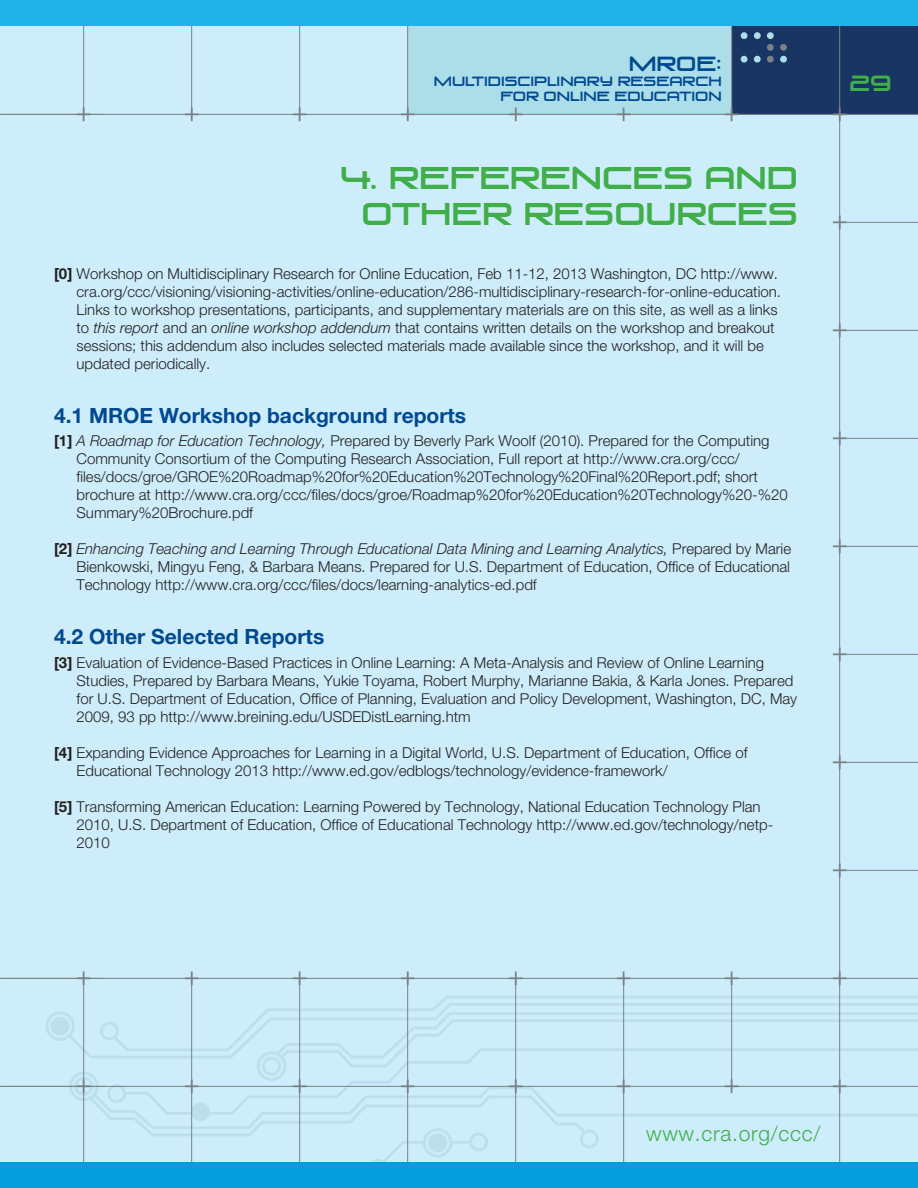
<style>
.page{position:relative;width:918px;height:1188px;background:#ceedfb}
.page>*{position:absolute;margin:0;border:0;box-sizing:border-box;transform-origin:0 0}
.t1{font:30px/36px "Venus Rising";color:#40ae49;text-align:right}
.t2{font:700 21px "Helvetica Neue";color:#014990}
.t3{font:300 21px "Helvetica Neue";letter-spacing:.035em;color:#40ae49}
.t4{font:21px "Venus Rising";color:#40ae49}
.t5{font:19.5px "Venus Rising";color:#014990}
.t6{font:300 15px/18px "Helvetica Neue";color:#231f20}
.t7{font:12.75px/15.3px "Venus Rising";color:#014990;text-align:right}
.s1{font-weight:700}
.s2{font-style:italic}
</style>
<div class="page">
<div style="left:408px;top:16px;width:326px;height:98px;background:#abdee9"></div>
<svg style="left:55px;top:994px;width:863px;height:168px"></svg>
<div style="left:101px;top:1023px;width:16px;height:16px;background:#ccecfa;border-radius:50%"></div>
<div style="left:100px;top:1022px;width:19px;height:18px;border:3px solid #70aaae;border-radius:50%"></div>
<div style="left:109px;top:1086px;width:16px;height:16px;background:#ccecfa;border-radius:50%"></div>
<div style="left:107px;top:1084px;width:19px;height:19px;border:3px solid #70aaae;border-radius:50%"></div>
<div style="left:193px;top:1104px;width:16px;height:16px;background:#bbdfeb;border-radius:50%"></div>
<div style="left:191px;top:1102px;width:19px;height:19px;border:3px solid #70aaae;border-radius:50%"></div>
<div style="left:368px;top:1159px;width:19px;height:19px;border:3px solid #70aaae;border-radius:50%"></div>
<svg style="left:47px;top:1013px;width:26px;height:26px"></svg>
<div style="left:45px;top:1011px;width:30px;height:30px;border:3px solid #70aaae;border-radius:50%"></div>
<div style="left:52px;top:1018px;width:16px;height:16px;background:#bbdfeb;border-radius:50%"></div>
<div style="left:51px;top:1017px;width:19px;height:19px;border:3px solid #70aaae;border-radius:50%"></div>
<svg style="left:424px;top:1129px;width:27px;height:27px"></svg>
<div style="left:423px;top:1128px;width:29px;height:30px;border:3px solid #70aaae;border-radius:50%"></div>
<div style="left:430px;top:1135px;width:16px;height:16px;background:#bbdfeb;border-radius:50%"></div>
<div style="left:428px;top:1133px;width:19px;height:19px;border:3px solid #70aaae;border-radius:50%"></div>
<svg style="left:258px;top:1053px;width:27px;height:27px"></svg>
<div style="left:257px;top:1051px;width:29px;height:30px;border:3px solid #70aaae;border-radius:50%"></div>
<div style="left:264px;top:1058px;width:16px;height:16px;background:#ccecfa;border-radius:50%"></div>
<div style="left:262px;top:1057px;width:19px;height:19px;border:3px solid #70aaae;border-radius:50%"></div>
<svg style="left:70px;top:1073px;width:27px;height:27px"></svg>
<div style="left:69px;top:1072px;width:30px;height:29px;border:3px solid #70aaae;border-radius:50%"></div>
<div style="left:74px;top:1077px;width:19px;height:19px;border:3px solid #70aaae;border-radius:50%"></div>
<div style="left:471px;top:1134px;width:16px;height:16px;background:#ccecfa;border-radius:50%"></div>
<div style="left:469px;top:1133px;width:19px;height:18px;border:3px solid #70aaae;border-radius:50%"></div>
<div style="left:580px;top:1130px;width:19px;height:18px;border:3px solid #70aaae;border-radius:50%"></div>
<div style="left:732px;top:6px;width:186px;height:108px;background:#193563"></div>
<div style="left:741px;top:32px;width:7px;height:7px;background:#abdee9;border-radius:50%"></div>
<div style="left:741px;top:56px;width:7px;height:7px;background:#abdee9;border-radius:50%"></div>
<div style="left:754px;top:32px;width:7px;height:7px;background:#abdee9;border-radius:50%"></div>
<div style="left:754px;top:56px;width:7px;height:7px;background:#abdee9;border-radius:50%"></div>
<div style="left:767px;top:44px;width:7px;height:7px;background:#7a8187;border-radius:50%"></div>
<div style="left:767px;top:32px;width:7px;height:7px;background:#abdee9;border-radius:50%"></div>
<div style="left:767px;top:56px;width:7px;height:7px;background:#7a8187;border-radius:50%"></div>
<div style="left:780px;top:44px;width:7px;height:7px;background:#7a8187;border-radius:50%"></div>
<div style="left:780px;top:56px;width:7px;height:7px;background:#abdee9;border-radius:50%"></div>
<hr style="left:0;top:114px;width:105px;height:1px;background:#7a8187">
<hr style="left:0;top:978px;width:105px;height:1px;background:#7a8187">
<hr style="left:0;top:1086px;width:105px;height:1px;background:#7a8187">
<hr style="left:83px;top:0;width:1px;height:115px;background:#7a8187">
<hr style="left:191px;top:0;width:1px;height:116px;background:#7a8187">
<hr style="left:299px;top:0;width:1px;height:116px;background:#7a8187">
<hr style="left:407px;top:0;width:1px;height:116px;background:#7a8187">
<hr style="left:731px;top:0;width:1px;height:115px;background:#7a8187">
<hr style="left:1px;top:114px;width:917px;height:1px;background:#7a8187">
<hr style="left:839px;top:222px;width:79px;height:1px;background:#7a8187">
<hr style="left:839px;top:330px;width:79px;height:1px;background:#7a8187">
<hr style="left:840px;top:438px;width:78px;height:1px;background:#7a8187">
<hr style="left:840px;top:546px;width:78px;height:1px;background:#7a8187">
<hr style="left:840px;top:654px;width:78px;height:1px;background:#7a8187">
<hr style="left:839px;top:762px;width:79px;height:1px;background:#7a8187">
<hr style="left:840px;top:870px;width:78px;height:1px;background:#7a8187">
<hr style="left:1px;top:978px;width:917px;height:1px;background:#7a8187">
<hr style="left:1px;top:1086px;width:917px;height:1px;background:#7a8187">
<svg style="left:77px;top:107px;width:13px;height:14px"></svg>
<svg style="left:185px;top:107px;width:14px;height:14px"></svg>
<svg style="left:293px;top:107px;width:13px;height:14px"></svg>
<svg style="left:401px;top:107px;width:14px;height:14px"></svg>
<svg style="left:509px;top:107px;width:14px;height:14px"></svg>
<svg style="left:617px;top:107px;width:13px;height:14px"></svg>
<svg style="left:725px;top:107px;width:13px;height:14px"></svg>
<svg style="left:833px;top:107px;width:14px;height:14px"></svg>
<svg style="left:833px;top:215px;width:14px;height:14px"></svg>
<svg style="left:833px;top:323px;width:14px;height:14px"></svg>
<svg style="left:833px;top:431px;width:14px;height:14px"></svg>
<svg style="left:833px;top:539px;width:14px;height:14px"></svg>
<svg style="left:833px;top:647px;width:14px;height:14px"></svg>
<svg style="left:833px;top:755px;width:14px;height:14px"></svg>
<svg style="left:833px;top:863px;width:14px;height:14px"></svg>
<svg style="left:77px;top:1079px;width:13px;height:14px"></svg>
<svg style="left:185px;top:1079px;width:14px;height:14px"></svg>
<svg style="left:293px;top:1079px;width:13px;height:14px"></svg>
<svg style="left:401px;top:1079px;width:14px;height:14px"></svg>
<svg style="left:509px;top:1079px;width:14px;height:14px"></svg>
<svg style="left:617px;top:1079px;width:13px;height:14px"></svg>
<svg style="left:725px;top:1079px;width:13px;height:14px"></svg>
<svg style="left:833px;top:1079px;width:14px;height:14px"></svg>
<hr style="left:191px;top:977px;width:1px;height:211px;background:#7a8187">
<hr style="left:299px;top:977px;width:1px;height:211px;background:#7a8187">
<hr style="left:407px;top:978px;width:1px;height:210px;background:#7a8187">
<hr style="left:515px;top:976px;width:1px;height:212px;background:#7a8187">
<hr style="left:623px;top:976px;width:1px;height:212px;background:#7a8187">
<hr style="left:731px;top:977px;width:1px;height:110px;background:#7a8187">
<hr style="left:839px;top:0;width:1px;height:1188px;background:#7a8187">
<hr style="left:83px;top:977px;width:1px;height:211px;background:#7a8187">
<div style="left:0;top:1162px;width:918px;height:26px;background:#069ddc"></div>
<svg style="left:77px;top:971px;width:13px;height:14px"></svg>
<svg style="left:185px;top:971px;width:14px;height:14px"></svg>
<svg style="left:293px;top:971px;width:13px;height:14px"></svg>
<svg style="left:401px;top:971px;width:14px;height:14px"></svg>
<svg style="left:509px;top:971px;width:14px;height:14px"></svg>
<svg style="left:617px;top:971px;width:13px;height:14px"></svg>
<svg style="left:725px;top:971px;width:13px;height:14px"></svg>
<svg style="left:833px;top:971px;width:14px;height:14px"></svg>
<div style="left:0;top:0;width:918px;height:26px;background:#21b3e8"></div>
<h3 class="t5" style="left:629px;top:52px;width:94px">MROE:</h3>
<p class="t7" style="left:434px;top:74px;width:289px">MULTIDISCIPLINARY RESEARCH<br>FOR ONLINE EDUCATION</p>
<h1 class="t1" style="left:341px;top:160px;width:459px">4. REFERENCES AND<br>OTHER RESOURCES</h1>
<p class="t6" style="left:76px;top:264px;width:706px;text-indent:-22px"><span class="s1">[0]</span> Workshop on Multidisciplinary Research for Online Education, Feb 11-12, 2013 Washington, DC http://www. cra.org/ccc/visioning/visioning-activities/online-education/286-multidisciplinary-research-for-online-education.<br>Links to workshop presentations, participants, and supplementary materials are on this site, as well as a links to <span class="s2">this report</span> and an <span class="s2">online workshop addendum</span> that contains written details on the workshop and breakout sessions; this addendum also includes selected materials made available since the workshop, and it will be updated periodically.</p>
<h2 class="t2" style="left:54px;top:402px;width:414px">4.1 MROE Workshop background reports</h2>
<p class="t6" style="left:76px;top:432px;width:713px;text-indent:-22px"><span class="s1">[1]</span> <span class="s2">A Roadmap for Education Technology,</span> Prepared by Beverly Park Woolf (2010). Prepared for the Computing Community Consortium of the Computing Research Association, Full report at http://www.cra.org/ccc/ files/docs/groe/GROE%20Roadmap%20for%20Education%20Technology%20Final%20Report.pdf; short brochure at http://www.cra.org/ccc/files/docs/groe/Roadmap%20for%20Education%20Technology%20-%20<br>Summary%20Brochure.pdf</p>
<p class="t6" style="left:76px;top:540px;width:716px;text-align:justify;text-indent:-22px"><span class="s1">[2]</span> <span class="s2">Enhancing Teaching and Learning Through Educational Data Mining and Learning Analytics,</span> Prepared by Marie Bienkowski, Mingyu Feng, &amp; Barbara Means. Prepared for U.S. Department of Education, Office of Educational Technology http://www.cra.org/ccc/files/docs/learning-analytics-ed.pdf</p>
<h2 class="t2" style="left:54px;top:624px;width:272px">4.2 Other Selected Reports</h2>
<p class="t6" style="left:76px;top:653px;width:722px;text-indent:-22px"><span class="s1">[3]</span> Evaluation of Evidence-Based Practices in Online Learning: A Meta-Analysis and Review of Online Learning Studies, Prepared by Barbara Means, Yukie Toyama, Robert Murphy, Marianne Bakia, &amp; Karla Jones. Prepared for U.S. Department of Education, Office of Planning, Evaluation and Policy Development, Washington, DC, May 2009, 93 pp http://www.breining.edu/USDEDistLearning.htm</p>
<p class="t6" style="left:76px;top:743px;width:673px;text-indent:-22px"><span class="s1">[4]</span> Expanding Evidence Approaches for Learning in a Digital World, U.S. Department of Education, Office of<br>Educational Technology 2013 http://www.ed.gov/edblogs/technology/evidence-framework/</p>
<p class="t6" style="left:76px;top:797px;width:698px;text-indent:-22px"><span class="s1">[5]</span> Transforming American Education: Learning Powered by Technology, National Education Technology Plan<br>2010, U.S. Department of Education, Office of Educational Technology http://www.ed.gov/technology/netp-<br>2010</p>
<h2 class="t4" style="left:849px;top:71px;width:44px">29</h2>
<h2 class="t3" style="left:646px;top:1120px;width:176px">www.cra.org/ccc/</h2>
</div>
